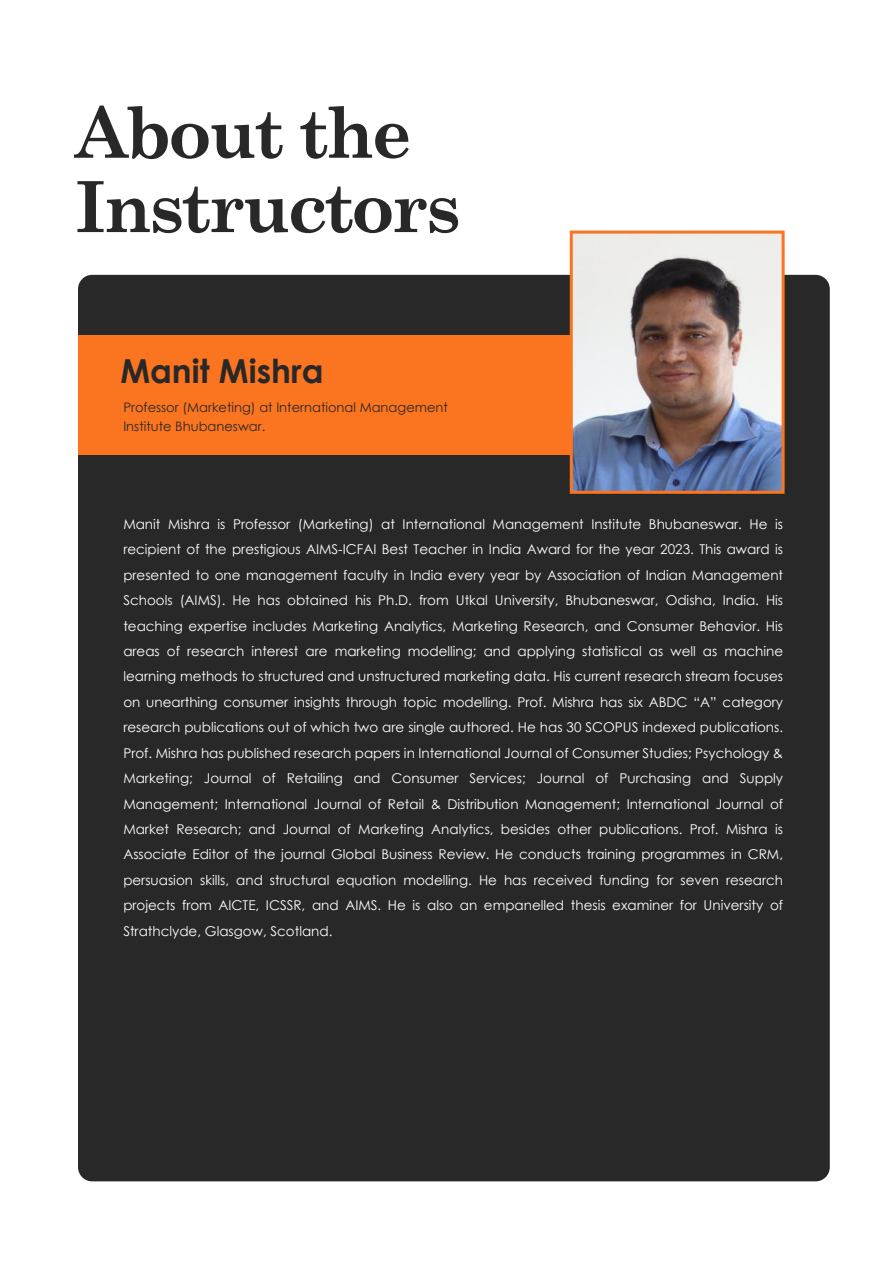
<style>
.page{position:relative;width:893px;height:1263px;background:#fff}
.page>*{position:absolute;margin:0;border:0;box-sizing:border-box;transform-origin:0 0}
.t1{font:700 70.5px/74.4px "Century Schoolbook";letter-spacing:-.04em;color:#282828}
.t2{font:700 33.15px "Century Gothic";color:#282828}
.t3{font:13.5px/25.3px "Century Gothic";color:#fff;text-align:justify}
.t4{font:13.05px/19.5px "Century Gothic";color:#282828}
</style>
<div class="page">
<div style="left:78px;top:275px;width:752px;height:906px;background:#282828;border-radius:14px"></div>
<div style="left:78px;top:335px;width:554px;height:120px;background:#fb7420"></div>
<img style="left:574px;top:235px;width:207px;height:255px">
<div style="left:570px;top:231px;width:215px;height:263px;border:3px solid #fb7420"></div>
<h1 class="t1" style="left:75px;top:92px;width:387px">About the<br>Instructors</h1>
<h2 class="t2" style="left:120px;top:346px;width:205px">Manit Mishra</h2>
<p class="t4" style="left:123px;top:397px;width:326px">Professor (Marketing) at International Management<br>Institute Bhubaneswar.</p>
<p class="t3" style="left:123px;top:511px;width:661px">Manit Mishra is Professor (Marketing) at International Management Institute Bhubaneswar. He is recipient of the prestigious AIMS-ICFAI Best Teacher in India Award for the year 2023. This award is presented to one management faculty in India every year by Association of Indian Management Schools (AIMS). He has obtained his Ph.D. from Utkal University, Bhubaneswar, Odisha, India. His teaching expertise includes Marketing Analytics, Marketing Research, and Consumer Behavior. His areas of research interest are marketing modelling; and applying statistical as well as machine learning methods to structured and unstructured marketing data. His current research stream focuses on unearthing consumer insights through topic modelling. Prof. Mishra has six ABDC “A” category research publications out of which two are single authored. He has 30 SCOPUS indexed publications.<br>Prof. Mishra has published research papers in International Journal of Consumer Studies; Psychology &amp; Marketing; Journal of Retailing and Consumer Services; Journal of Purchasing and Supply Management; International Journal of Retail &amp; Distribution Management; International Journal of Market Research; and Journal of Marketing Analytics, besides other publications. Prof. Mishra is Associate Editor of the journal Global Business Review. He conducts training programmes in CRM, persuasion skills, and structural equation modelling. He has received funding for seven research projects from AICTE, ICSSR, and AIMS. He is also an empanelled thesis examiner for University of Strathclyde, Glasgow, Scotland.</p>
</div>
